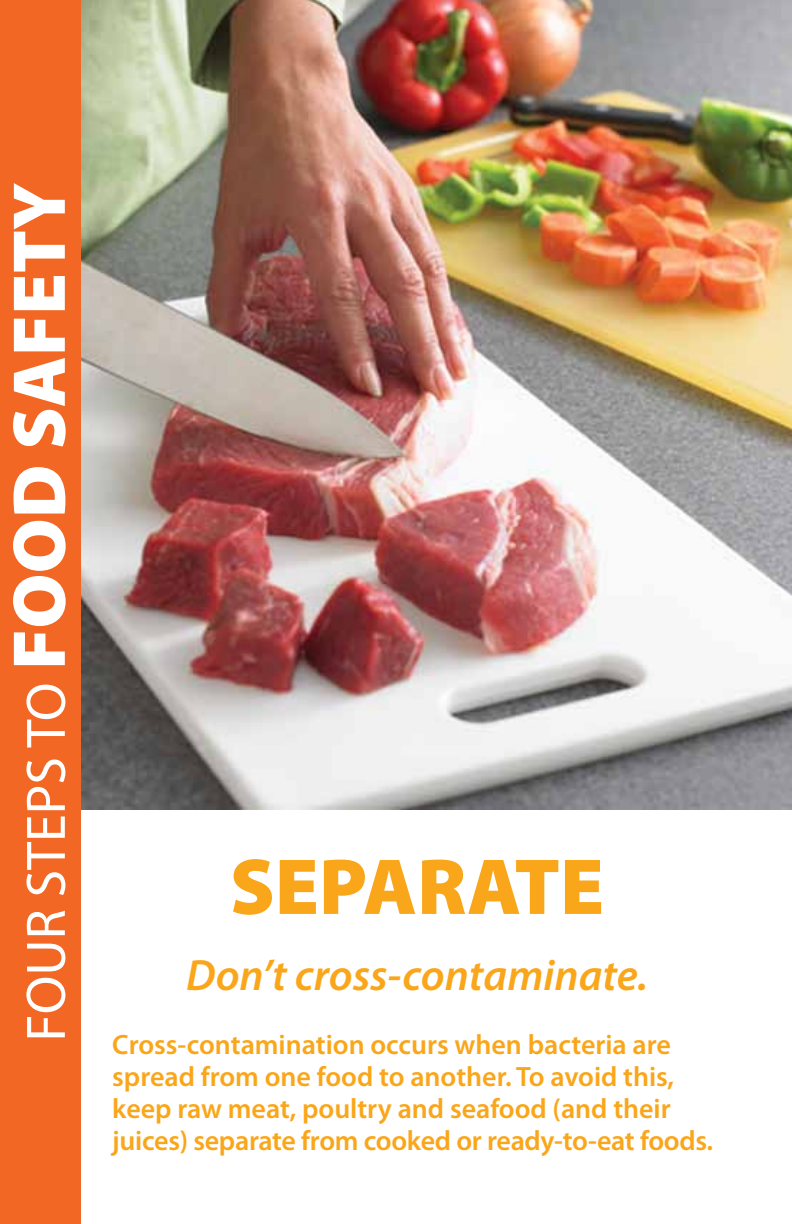
<style>
.page{position:relative;width:792px;height:1224px;background:#fff}
.page>*{position:absolute;margin:0;border:0;box-sizing:border-box;transform-origin:0 0}
.t1{font:900 80px "Myriad Pro";color:#faa61a}
.t2{font:56px "Myriad Pro";color:#fff}
.t3{font:italic 600 44px "Myriad Pro";color:#faa61a}
.t4{font:600 28px/32px "Myriad Pro";color:#faa61a}
.s1{font-weight:900;font-size:75.6px}
</style>
<div class="page">
<img style="left:81px;top:0;width:711px;height:810px">
<div style="left:0;top:0;width:81px;height:1224px;background:#f26723"></div>
<h2 class="t2" style="left:12px;top:1042px;width:861px;rotate:-90deg">FOUR STEPS TO <span class="s1">FOOD SAFETY</span></h2>
<h1 class="t1" style="left:230px;top:834px;width:376px">SEPARATE</h1>
<h3 class="t3" style="left:186px;top:947px;width:463px">Don’t cross-contaminate.</h3>
<p class="t4" style="left:112px;top:1028px;width:602px">Cross-contamination occurs when bacteria are spread from one food to another. To avoid this, keep raw meat, poultry and seafood (and their juices) separate from cooked or ready-to-eat foods.</p>
</div>
